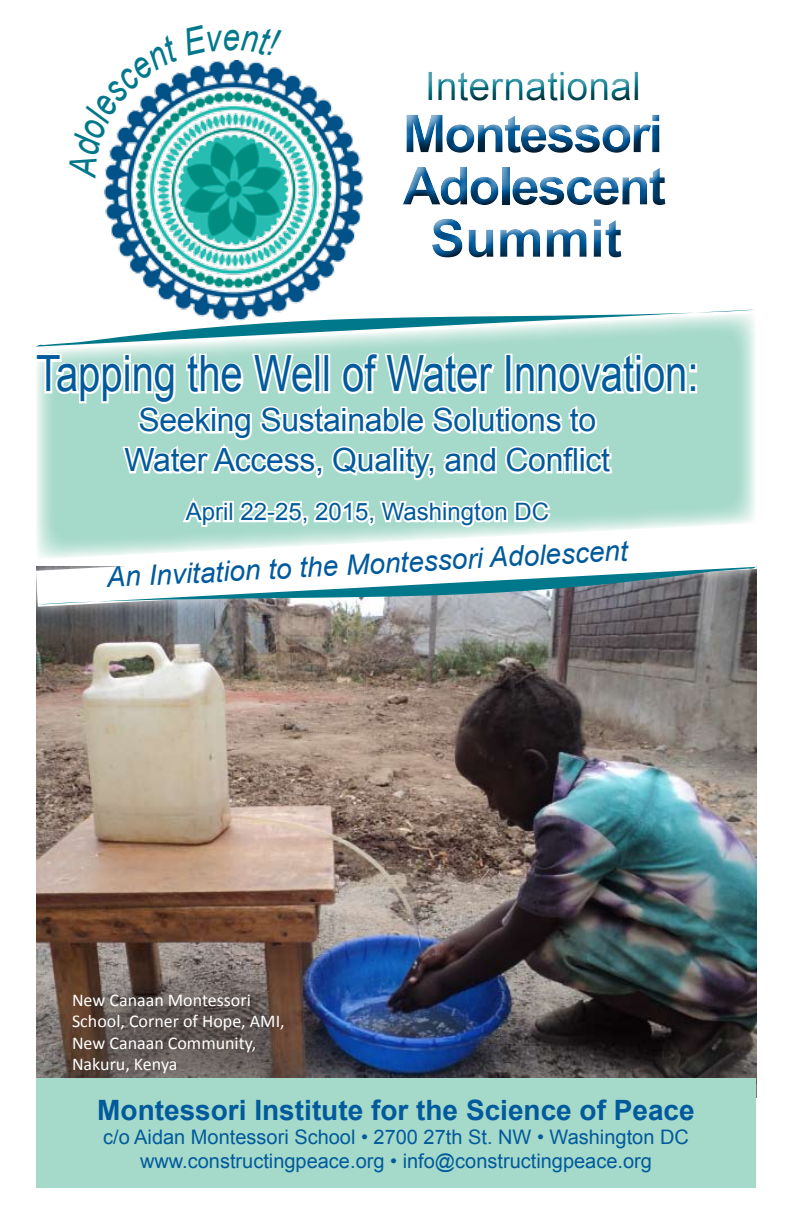
<style>
.page{position:relative;width:792px;height:1224px;background:#fff}
.page>*{position:absolute;margin:0;border:0;box-sizing:border-box;transform-origin:0 0}
.t1{font:700 52.4px/52.4px "Arial";letter-spacing:-.04em;color:#005a9c;text-align:center}
.t2{font:50px "Arial";color:#005a9c;scale:.8 1}
.t3{font:39.2px "Arial";color:#00788b}
.t4{font:32px/40px "Arial";letter-spacing:-.01em;color:#005a9c;text-align:center}
.t5{font:700 28px "Arial";color:#005a9c}
.t6{font:italic 28px "Arial";color:#005a9c}
.t7{font:24px "Arial";color:#005a9c}
.t8{font:20px/24px "Arial";color:#005a9c;text-align:center}
.t9{font:18px/21.6px "Calibri";color:#fff}
</style>
<div class="page">
<img style="left:36px;top:708px;width:720px;height:371px">
<svg style="left:36px;top:338px;width:719px;height:181px"></svg>
<img style="left:36px;top:519px;width:721px;height:189px">
<svg style="left:36px;top:533px;width:721px;height:74px"></svg>
<svg style="left:36px;top:567px;width:720px;height:38px"></svg>
<img style="left:104px;top:70px;width:204px;height:268px">
<div style="left:308px;top:59px;width:471px;height:433px;background:#000;opacity:.75"></div>
<div style="left:36px;top:1079px;width:720px;height:109px;background:#a5d9c9"></div>
<svg style="left:104px;top:60px;width:178px;height:119px"></svg>
<h3 class="t3" style="left:425px;top:64px;width:217px">International</h3>
<h1 class="t1" style="left:403px;top:108px;width:265px">Montessori<br>Adolescent<br>Summit</h1>
<h2 class="t2" style="left:36px;top:346px;width:830px">Tapping the Well of Water Innovation:</h2>
<h3 class="t4" style="left:125px;top:400px;width:487px">Seeking Sustainable Solutions to<br>Water Access, Quality, and Conflict</h3>
<p class="t7" style="left:186px;top:499px;width:365px">April 22-25, 2015, Washington DC</p>
<h3 class="t6" style="left:106px;top:562px;width:523px;rotate:-3deg">An Invitation to the Montessori Adolescent</h3>
<p class="t9" style="left:72px;top:990px;width:214px">New Canaan Montessori<br>School, Corner of Hope, AMI,<br>New Canaan Community,<br>Nakuru, Kenya</p>
<h3 class="t5" style="left:97px;top:1094px;width:599px">Montessori Institute for the Science of Peace</h3>
<p class="t8" style="left:103px;top:1125px;width:587px">c/o Aidan Montessori School • 2700 27th St. NW • Washington DC www.constructingpeace.org • info@constructingpeace.org</p>
</div>
